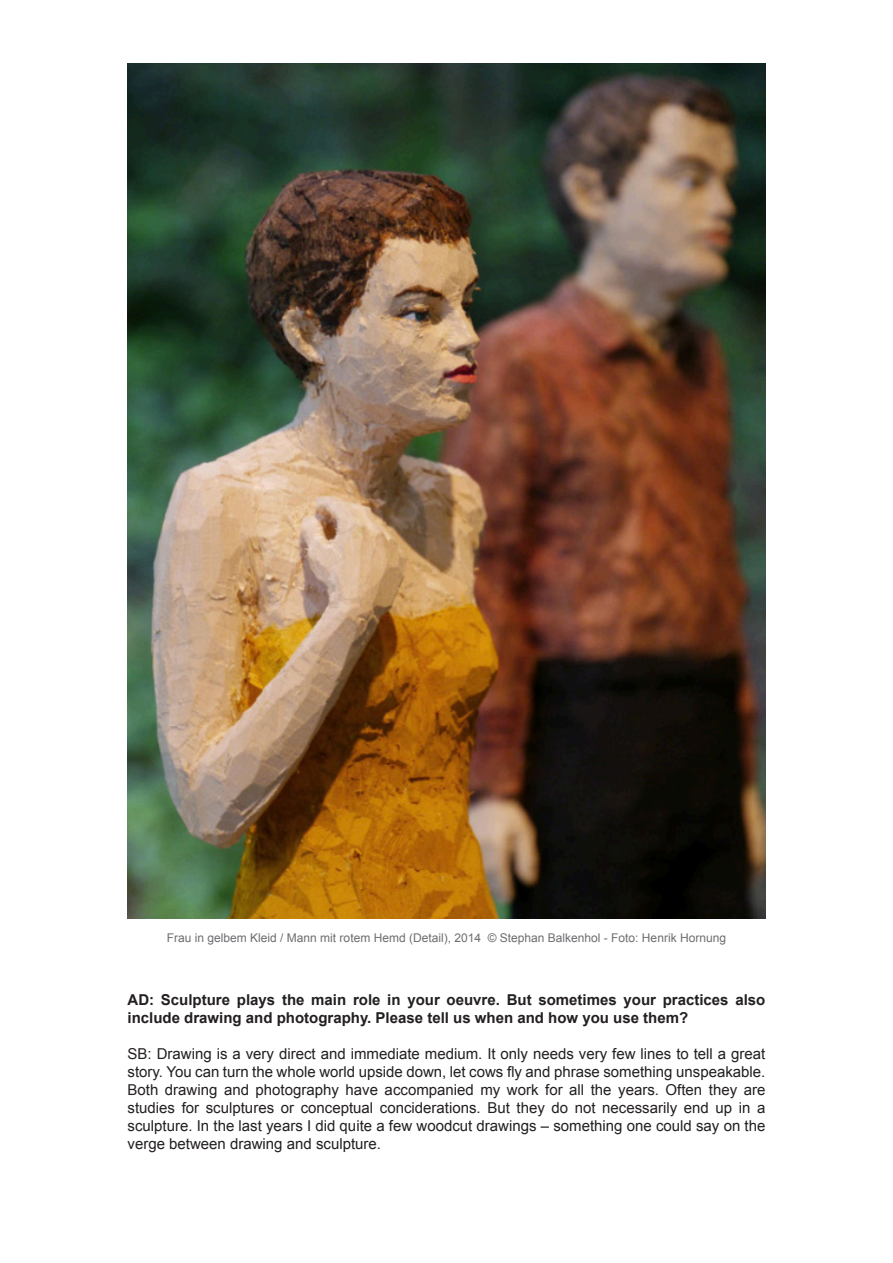
<style>
.page{position:relative;width:893px;height:1263px;background:#fff}
.page>*{position:absolute;margin:0;border:0;box-sizing:border-box;transform-origin:0 0}
.t1{font:15px/18px "Arial";color:#231f20;text-align:justify}
.t2{font:700 15px/18px "Arial";color:#231f20}
.t3{font:12px "Arial";color:#6c6d70}
</style>
<div class="page">
<img style="left:128px;top:64px;width:637px;height:855px">
<p class="t3" style="left:167px;top:930px;width:561px">Frau in gelbem Kleid / Mann mit rotem Hemd (Detail), 2014 © Stephan Balkenhol - Foto: Henrik Hornung</p>
<p class="t2" style="left:128px;top:991px;width:639px">AD: Sculpture plays the main role in your oeuvre. But sometimes your practices also include drawing and photography. Please tell us when and how you use them?</p>
<p class="t1" style="left:128px;top:1044px;width:639px">SB: Drawing is a very direct and immediate medium. It only needs very few lines to tell a great story. You can turn the whole world upside down, let cows fly and phrase something unspeakable.<br>Both drawing and photography have accompanied my work for all the years. Often they are studies for sculptures or conceptual conciderations. But they do not necessarily end up in a sculpture. In the last years I did quite a few woodcut drawings – something one could say on the verge between drawing and sculpture.</p>
</div>
